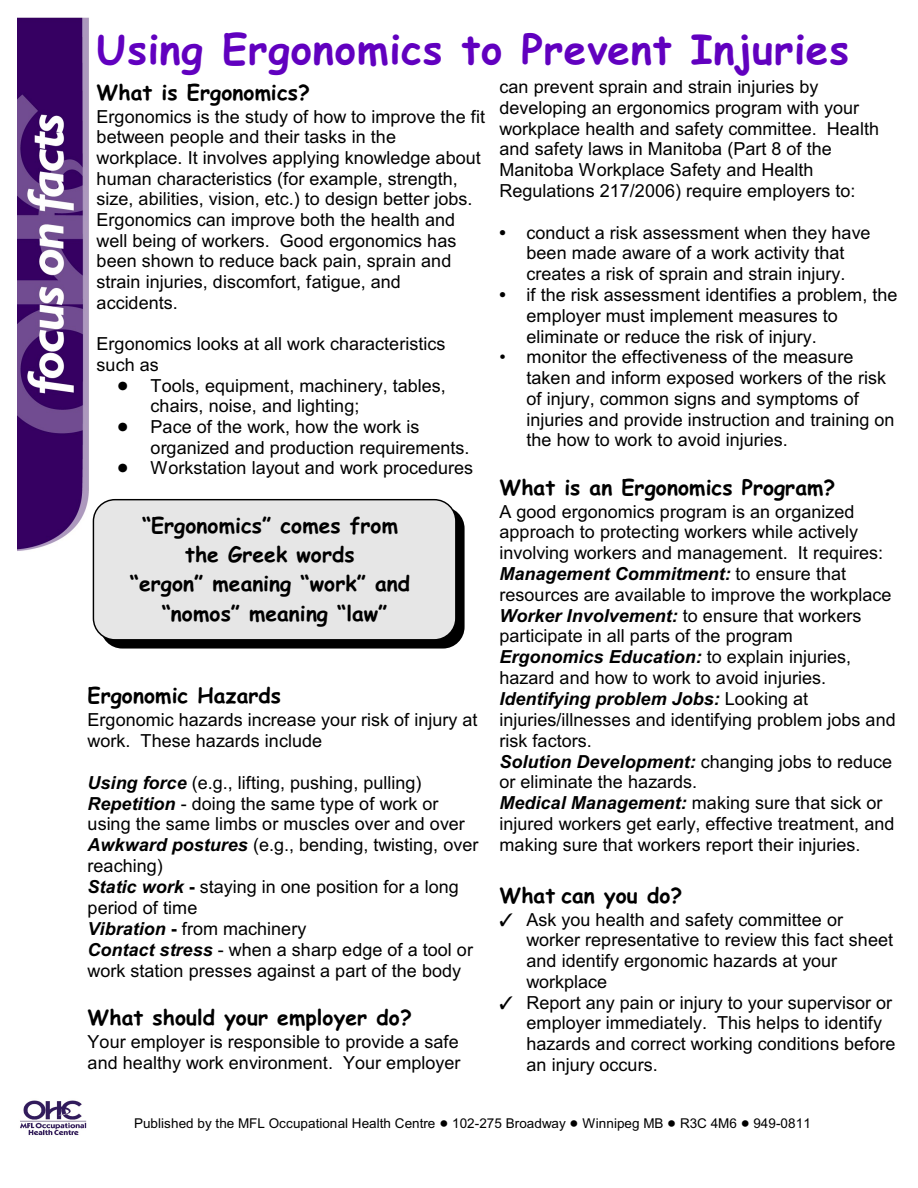
<style>
.page{position:relative;width:918px;height:1188px;background:#fff}
.page>*{position:absolute;margin:0;border:0;box-sizing:border-box;transform-origin:0 0}
.t1{font:700 40.5px "Comic Sans MS";letter-spacing:.02em;color:#6100bf}
.t2{font:700 21px/29.4px "Comic Sans MS";color:#000;text-align:center}
.t3{font:18px/20.7px "Arial";color:#000}
.t4{font:13.5px "Arial";color:#000}
.s1{font-weight:700}
.s2{font-weight:700;font-style:italic}
</style>
<div class="page">
<div style="left:101px;top:507px;width:364px;height:142px;background:#000;border-radius:22px"></div>
<div style="left:93px;top:500px;width:363px;height:140px;background:#e6e6e6;border-radius:22px"></div>
<div style="left:93px;top:499px;width:364px;height:142px;border:1px solid #000;border-radius:22px"></div>
<img style="left:18px;top:18px;width:71px;height:533px">
<img style="left:20px;top:1100px;width:67px;height:35px">
<h1 class="t1" style="left:97px;top:32px;width:754px">Using Ergonomics to Prevent Injuries</h1>
<p class="t2" style="left:97px;top:80px;width:215px">What is Ergonomics?</p>
<p class="t3" style="left:97px;top:108px;width:390px">Ergonomics is the study of how to improve the fit between people and their tasks in the workplace. It involves applying knowledge about human characteristics (for example, strength, size, abilities, vision, etc.) to design better jobs.<br>Ergonomics can improve both the health and well being of workers. Good ergonomics has been shown to reduce back pain, sprain and strain injuries, discomfort, fatigue, and accidents.</p>
<p class="t3" style="left:97px;top:335px;width:350px">Ergonomics looks at all work characteristics such as</p>
<p class="t3" style="left:151px;top:377px;width:324px">Tools, equipment, machinery, tables, chairs, noise, and lighting;<br>Pace of the work, how the work is organized and production requirements.<br>Workstation layout and work procedures</p>
<p class="t3" style="left:500px;top:78px;width:381px">can prevent sprain and strain injuries by developing an ergonomics program with your workplace health and safety committee. Health and safety laws in Manitoba (Part 8 of the Manitoba Workplace Safety and Health Regulations 217/2006) require employers to:</p>
<p class="t3" style="left:500px;top:224px;width:373px;text-align:center"><span class="s1">•</span> conduct a risk assessment when they have been made aware of a work activity that creates a risk of sprain and strain injury.</p>
<p class="t3" style="left:526px;top:286px;width:373px;text-indent:-27px"><span class="s1">•</span> if the risk assessment identifies a problem, the employer must implement measures to eliminate or reduce the risk of injury.</p>
<p class="t3" style="left:526px;top:348px;width:369px;text-indent:-27px">• monitor the effectiveness of the measure taken and inform exposed workers of the risk of injury, common signs and symptoms of injuries and provide instruction and training on the how to work to avoid injuries.</p>
<p class="t2" style="left:500px;top:474px;width:337px">What is an Ergonomics Program?</p>
<p class="t3" style="left:500px;top:502px;width:398px">A good ergonomics program is an organized approach to protecting workers while actively involving workers and management. It requires:<br><span class="s2">Management Commitment:</span> to ensure that resources are available to improve the workplace <span class="s2">Worker Involvement:</span> to ensure that workers participate in all parts of the program <span class="s2">Ergonomics Education:</span> to explain injuries, hazard and how to work to avoid injuries.<br><span class="s2">Identifying problem Jobs:</span> Looking at injuries/illnesses and identifying problem jobs and risk factors.<br><span class="s2">Solution Development:</span> changing jobs to reduce or eliminate the hazards.<br><span class="s2">Medical Management:</span> making sure that sick or injured workers get early, effective treatment, and making sure that workers report their injuries.</p>
<p class="t2" style="left:500px;top:883px;width:185px">What can you do?</p>
<p class="t3" style="left:526px;top:911px;width:371px">Ask you health and safety committee or worker representative to review this fact sheet and identify ergonomic hazards at your workplace<br>Report any pain or injury to your supervisor or employer immediately. This helps to identify hazards and correct working conditions before an injury occurs.</p>
<p class="t2" style="left:130px;top:512px;width:282px">“Ergonomics” comes from the Greek words<br>“ergon” meaning “work” and “nomos” meaning “law”</p>
<p class="t2" style="left:88px;top:683px;width:195px">Ergonomic Hazards</p>
<p class="t3" style="left:88px;top:711px;width:391px">Ergonomic hazards increase your risk of injury at work. These hazards include</p>
<p class="t3" style="left:88px;top:773px;width:392px"><span class="s2">Using force</span> (e.g., lifting, pushing, pulling)<br><span class="s2">Repetition</span> - doing the same type of work or using the same limbs or muscles over and over <span class="s2">Awkward postures</span> (e.g., bending, twisting, over reaching)<br><span class="s2">Static work</span> <span class="s1">-</span> staying in one position for a long period of time<br><span class="s2">Vibration</span> <span class="s1">-</span> from machinery<br><span class="s2">Contact stress</span> - when a sharp edge of a tool or work station presses against a part of the body</p>
<p class="t2" style="left:88px;top:1005px;width:326px">What should your employer do?</p>
<p class="t3" style="left:88px;top:1033px;width:374px">Your employer is responsible to provide a safe and healthy work environment. Your employer</p>
<p class="t4" style="left:134px;top:1118px;width:678px">Published by the MFL Occupational Health Centre 102-275 Broadway Winnipeg MB R3C 4M6 949-0811</p>
</div>
